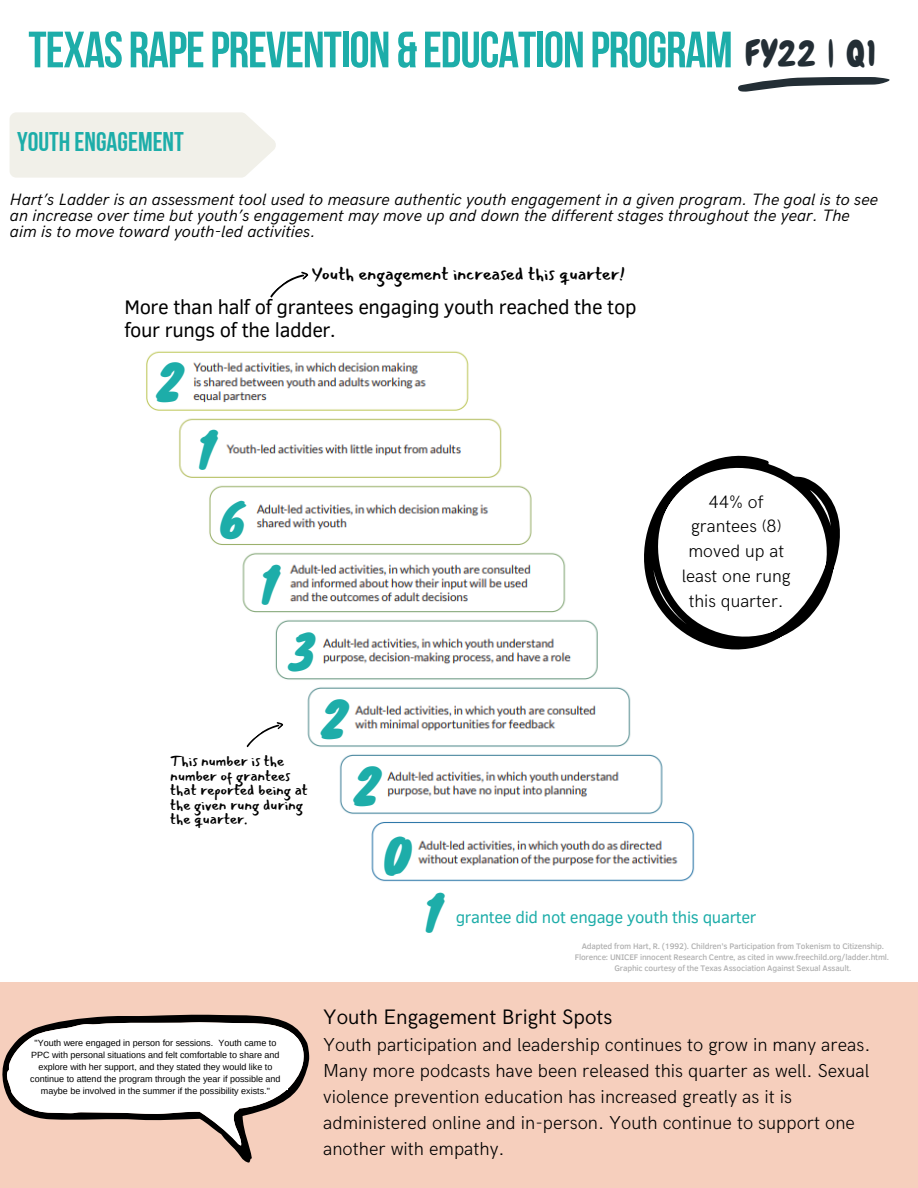
<style>
.page{position:relative;width:918px;height:1188px;background:#fff}
.page>*{position:absolute;margin:0;border:0;box-sizing:border-box;transform-origin:0 0}
.t1{font:51px "Bebas Neue Cyrillic";letter-spacing:-.02em;color:#1dada9}
.t2{font:44.4px "Knewave";color:#1dada9}
.t3{font:27px "Bebas Neue Cyrillic";color:#1dada9}
.t4{font:21px "HK Grotesk";color:#000}
.t5{font:20.1px/22.6px "Clear Sans";letter-spacing:-.02em;color:#000}
.t6{font:300 18.75px/25.8px "HK Grotesk";color:#000}
.t7{font:300 18px/24.8px "HK Grotesk";color:#000;text-align:center}
.t8{font:18px "Mansalva";color:#000}
.t9{font:16.65px "Clear Sans";letter-spacing:-.02em;color:#1dada9}
.t10{font:italic 16.5px/15.8px "HK Grotesk";color:#000}
.t11{font:15px/14.7px "Mansalva";color:#000}
.t12{font:9px/12px "Arimo";color:#000;text-align:center}
.t13{font:500 8.25px/10.9px "Clear Sans";letter-spacing:-.02em;color:#b0b0b0;text-align:center}
.s1{font-family:"Chewy";font-size:36px;color:#232e35}
</style>
<div class="page">
<div style="left:10px;top:112px;width:266px;height:66px;background:#f1f0e9"></div>
<img style="left:146px;top:351px;width:549px;height:531px">
<div style="left:375px;top:837px;width:39px;height:35px;background:#fff"></div>
<div style="left:346px;top:767px;width:39px;height:35px;background:#fff"></div>
<div style="left:310px;top:700px;width:39px;height:36px;background:#fff"></div>
<div style="left:279px;top:633px;width:39px;height:35px;background:#fff"></div>
<div style="left:246px;top:565px;width:40px;height:36px;background:#fff"></div>
<div style="left:214px;top:501px;width:39px;height:35px;background:#fff"></div>
<div style="left:181px;top:430px;width:40px;height:36px;background:#fff"></div>
<div style="left:153px;top:363px;width:39px;height:36px;background:#fff"></div>
<svg style="left:245px;top:720px;width:39px;height:30px"></svg>
<svg style="left:638px;top:453px;width:202px;height:198px"></svg>
<div style="left:0;top:982px;width:918px;height:206px;background:#f6cfbd"></div>
<svg style="left:2px;top:1015px;width:307px;height:148px"></svg>
<svg style="left:5px;top:1022px;width:299px;height:124px"></svg>
<div style="left:36px;top:1043px;width:61px;height:61px;background:#fff"></div>
<div style="left:246px;top:1047px;width:42px;height:42px;background:#fff"></div>
<svg style="left:738px;top:77px;width:152px;height:15px"></svg>
<svg style="left:270px;top:271px;width:39px;height:27px"></svg>
<h1 class="t1" style="left:28px;top:29px;width:850px">TEXAS RAPEPREVENTION &amp; EDUCATION PROGRAM <span class="s1">FY22 | Q1</span></h1>
<h3 class="t3" style="left:17px;top:131px;width:168px">YOUTH ENGAGEMENT</h3>
<p class="t10" style="left:10px;top:193px;width:870px">Hart’s Ladder is an assessment tool used to measure authentic youth engagement in a given program. The goal is to see an increase over time but youth’s engagement may move up and down the different stages throughout the year. The aim is to move toward youth-led activities.</p>
<h3 class="t8" style="left:311px;top:264px;width:315px">Youth engagement increased this quarter!</h3>
<h3 class="t5" style="left:124px;top:295px;width:514px">More than half of grantees engaging youth reached the top four rungs of the ladder.</h3>
<h2 class="t2" style="left:157px;top:346px;width:26px">2</h2>
<h2 class="t2" style="left:199px;top:413px;width:19px">1</h2>
<h2 class="t2" style="left:221px;top:484px;width:27px">6</h2>
<h2 class="t2" style="left:261px;top:548px;width:19px">1</h2>
<h2 class="t2" style="left:288px;top:616px;width:28px">3</h2>
<h2 class="t2" style="left:322px;top:683px;width:26px">2</h2>
<h3 class="t11" style="left:170px;top:753px;width:139px">This number is the number of grantees that reported being at the given rung during the quarter.</h3>
<h2 class="t2" style="left:354px;top:750px;width:26px">2</h2>
<h2 class="t2" style="left:383px;top:820px;width:28px">0</h2>
<h3 class="t7" style="left:682px;top:490px;width:111px">44% of grantees (8) moved up at least one rung this quarter.</h3>
<h2 class="t2" style="left:425px;top:876px;width:19px">1</h2>
<h3 class="t9" style="left:456px;top:905px;width:302px">grantee did not engage youth this quarter</h3>
<p class="t13" style="left:575px;top:940px;width:316px">Adapted from Hart, R. (1992). Children’s Participation from Tokenism to Citizenship.<br>Florence: UNICEF innocent Research Centre, as cited in www.freechild.org/ladder.html.<br>Graphic courtesy of the Texas Association Against Sexual Assault.</p>
<p class="t12" style="left:30px;top:1037px;width:252px">"Youth were engaged in person for sessions. Youth came to PPC with personal situations and felt comfortable to share and explore with her support, and they stated they would like to continue to attend the program through the year if possible and maybe be involved in the summer if the possibility exists."</p>
<h3 class="t4" style="left:323px;top:1005px;width:291px">Youth Engagement Bright Spots</h3>
<p class="t6" style="left:323px;top:1033px;width:549px">Youth participation and leadership continues to grow in many areas.<br>Many more podcasts have been released this quarter as well. Sexual violence prevention education has increased greatly as it is administered online and in-person. Youth continue to support one another with empathy.</p>
</div>
